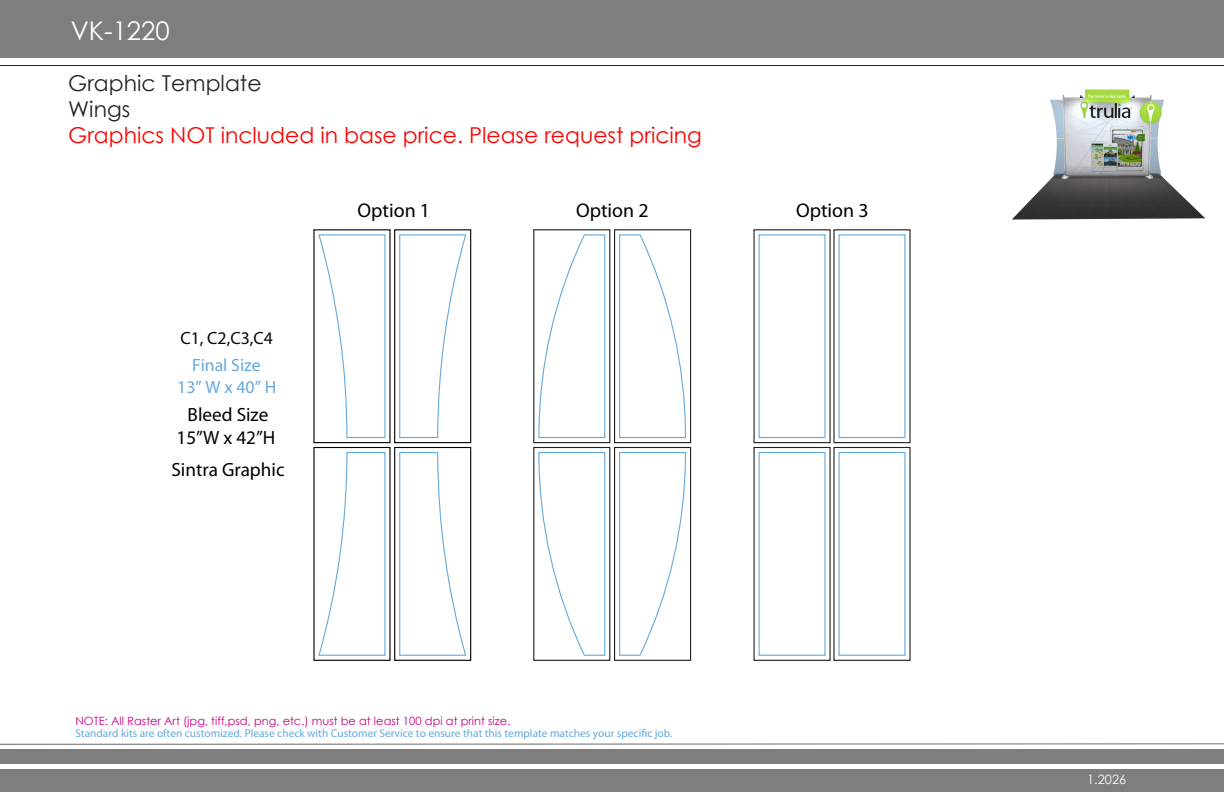
<style>
.page{position:relative;width:1224px;height:792px;background:#fff}
.page>*{position:absolute;margin:0;border:0;box-sizing:border-box;transform-origin:0 0}
.t1{font:25.7px "Century Gothic";color:#fff}
.t2{font:21.9px "Century Gothic";color:#f00}
.t3{font:21.9px/26.2px "Century Gothic";color:#272425}
.t4{font:19.9px "Myriad Pro";color:#000}
.t5{font:19.2px/23px "Myriad Pro";color:#000;text-align:center}
.t6{font:17.8px/21.4px "Myriad Pro";color:#66a9de;text-align:center}
.t7{font:17.8px "Myriad Pro";color:#090909}
.t8{font:12.8px "Century Gothic";color:#fff}
.t9{font:11.4px "Myriad Pro";color:#66a9de}
.t10{font:11.4px "Century Gothic";color:#c90087}
</style>
<div class="page">
<div style="left:0;top:0;width:1224px;height:57px;background:#7e7e7f"></div>
<hr style="left:0;top:65px;width:1224px;height:1px;background:#272425">
<div style="left:0;top:749px;width:1224px;height:43px;background:#7e7e7f"></div>
<div style="left:0;top:764px;width:1224px;height:5px;background:#fff"></div>
<svg style="left:0;top:744px;width:1224px;height:1px"></svg>
<svg style="left:318px;top:452px;width:68px;height:204px"></svg>
<svg style="left:318px;top:234px;width:68px;height:205px"></svg>
<svg style="left:399px;top:234px;width:68px;height:205px"></svg>
<div style="left:394px;top:229px;width:77px;height:214px;border:1px solid #000"></div>
<svg style="left:399px;top:452px;width:68px;height:204px"></svg>
<div style="left:394px;top:447px;width:77px;height:214px;border:1px solid #000"></div>
<svg style="left:619px;top:234px;width:67px;height:205px"></svg>
<div style="left:614px;top:229px;width:77px;height:214px;border:1px solid #212020"></div>
<svg style="left:619px;top:452px;width:67px;height:204px"></svg>
<div style="left:614px;top:447px;width:77px;height:214px;border:1px solid #212020"></div>
<svg style="left:538px;top:452px;width:68px;height:204px"></svg>
<div style="left:533px;top:447px;width:77px;height:214px;border:1px solid #212020"></div>
<svg style="left:538px;top:234px;width:68px;height:205px"></svg>
<div style="left:533px;top:229px;width:77px;height:214px;border:1px solid #212020"></div>
<div style="left:759px;top:234px;width:67px;height:204px;border:1px solid #66a9de"></div>
<div style="left:839px;top:234px;width:67px;height:204px;border:1px solid #66a9de"></div>
<div style="left:759px;top:452px;width:67px;height:204px;border:1px solid #66a9de"></div>
<div style="left:839px;top:452px;width:67px;height:204px;border:1px solid #66a9de"></div>
<img style="left:1012px;top:89px;width:194px;height:131px">
<h1 class="t1" style="left:71px;top:13px;width:100px">VK-1220</h1>
<h2 class="t3" style="left:68px;top:69px;width:195px">Graphic Template<br>Wings</h2>
<h2 class="t2" style="left:68px;top:120px;width:635px">Graphics NOT included in base price. Please request pricing</h2>
<h3 class="t7" style="left:180px;top:329px;width:94px">C1, C2,C3,C4</h3>
<h3 class="t6" style="left:177px;top:355px;width:101px">Final Size<br>13” W x 40” H</h3>
<h3 class="t5" style="left:177px;top:403px;width:100px">Bleed Size<br>15”W x 42”H</h3>
<h3 class="t5" style="left:171px;top:459px;width:115px">Sintra Graphic</h3>
<h3 class="t4" style="left:358px;top:199px;width:74px">Option 1</h3>
<h3 class="t4" style="left:576px;top:199px;width:74px">Option 2</h3>
<h3 class="t4" style="left:796px;top:199px;width:74px">Option 3</h3>
<p class="t10" style="left:76px;top:713px;width:436px">NOTE: All Raster Art (jpg, tiff,psd, png, etc.) must be at least 100 dpi at print size.</p>
<p class="t9" style="left:76px;top:727px;width:599px">Standard kits are often customized. Please check with Customer Service to ensure that this template matches your specific job.</p>
<p class="t8" style="left:1087px;top:770px;width:41px">1.2026</p>
</div>
